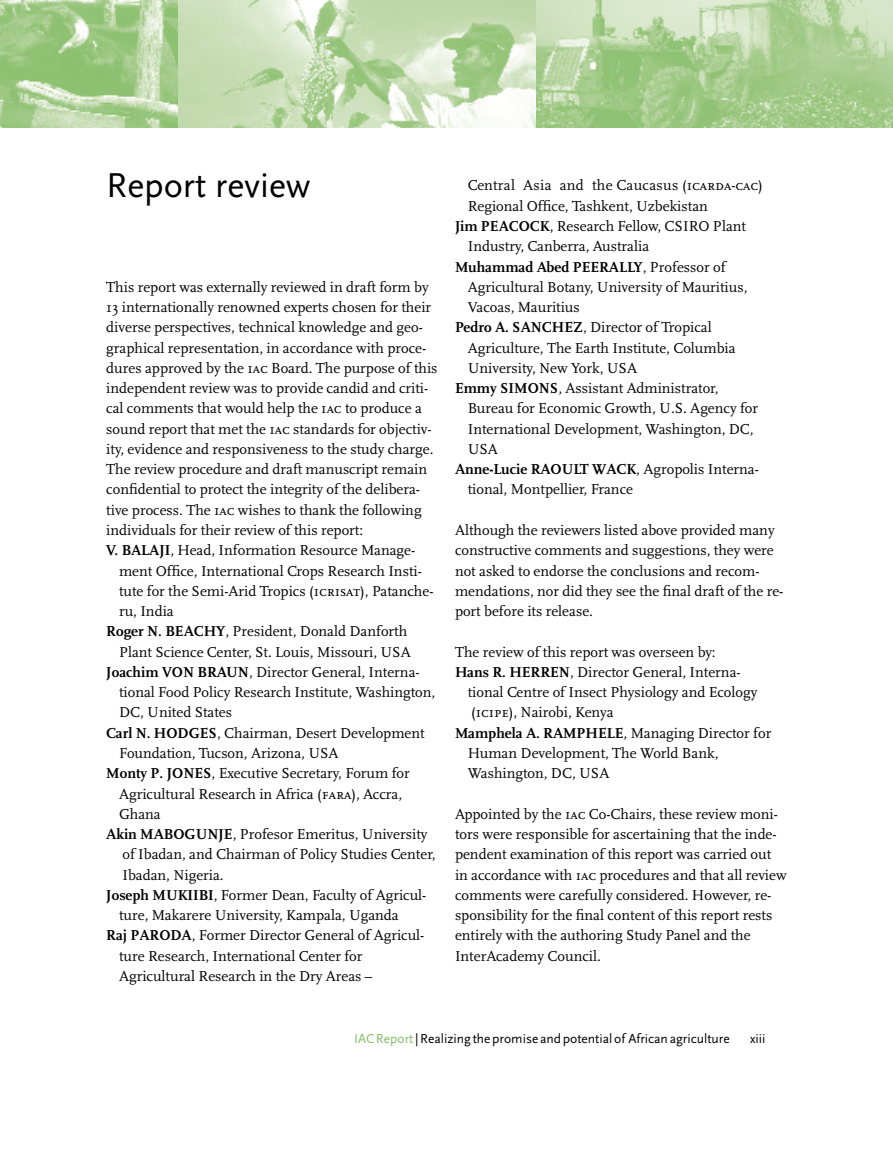
<style>
.page{position:relative;width:893px;height:1149px;background:#fff}
.page>*{position:absolute;margin:0;border:0;box-sizing:border-box;transform-origin:0 0}
.kop_1{font:36px "Scala Sans";color:#000}
.body_omgekeerd_inspringen{font:15px/20.2px "Scala";color:#000}
.bodytekst_zi{font:15px/20.2px "Scala";color:#000}
.t1{font:13.5px "Scala Sans";color:#000}
.s1{font-family:"Scala Caps"}
.s2{font-weight:700}
.s3{color:#85bd68}
</style>
<div class="page">
<img style="left:0;top:0;width:893px;height:128px">
<p class="kop_1" style="left:106px;top:166px;width:205px">Report review</p>
<p class="bodytekst_zi" style="left:106px;top:277px;width:333px">This report was externally reviewed in draft form by 13 internationally renowned experts chosen for their diverse perspectives, technical knowledge and geo&shy;graphical representation, in accordance with proce&shy;dures approved by the <span class="s1">iac</span> Board. The purpose of this independent review was to provide candid and criti&shy;cal comments that would help the <span class="s1">iac</span> to produce a sound report that met the <span class="s1">iac</span> standards for objectiv&shy;ity, evidence and responsiveness to the study charge.<br>The review procedure and draft manuscript remain confidential to protect the integrity of the delibera&shy;tive process. The <span class="s1">iac</span> wishes to thank the following individuals for their review of this report:</p>
<p class="body_omgekeerd_inspringen" style="left:119px;top:540px;width:316px;text-indent:-13px"><span class="s2">V. BALAJI</span>, Head, Information Resource Manage&shy;ment Office, International Crops Research Insti&shy;tute for the Semi-Arid Tropics (<span class="s1">icrisat</span>), Patanche&shy;ru, India</p>
<p class="body_omgekeerd_inspringen" style="left:106px;top:621px;width:306px;text-align:right"><span class="s2">Roger N. BEACHY</span>, President, Donald Danforth<br>Plant Science Center, St. Louis, Missouri, USA</p>
<p class="body_omgekeerd_inspringen" style="left:119px;top:662px;width:318px;text-indent:-13px"><span class="s2">Joachim VON BRAUN</span>, Director General, Interna&shy;tional Food Policy Research Institute, Washington,<br>DC, United States</p>
<p class="body_omgekeerd_inspringen" style="left:119px;top:722px;width:307px;text-indent:-13px"><span class="s2">Carl N. HODGES</span>, Chairman, Desert Development<br>Foundation, Tucson, Arizona, USA</p>
<p class="body_omgekeerd_inspringen" style="left:119px;top:763px;width:292px;text-indent:-13px"><span class="s2">Monty P. JONES</span>, Executive Secretary, Forum for<br>Agricultural Research in Africa (<span class="s1">fara</span>), Accra,<br>Ghana</p>
<p class="body_omgekeerd_inspringen" style="left:122px;top:824px;width:315px;text-indent:-16px"><span class="s2">Akin MABOGUNJE</span>, Profesor Emeritus, University of Ibadan, and Chairman of Policy Studies Center,<br>Ibadan, Nigeria.</p>
<p class="body_omgekeerd_inspringen" style="left:119px;top:884px;width:309px;text-indent:-13px"><span class="s2">Joseph MUKIIBI</span>, Former Dean, Faculty of Agricul&shy;ture, Makarere University, Kampala, Uganda</p>
<p class="body_omgekeerd_inspringen" style="left:119px;top:925px;width:307px;text-indent:-13px"><span class="s2">Raj PARODA</span>, Former Director General of Agricul&shy;ture Research, International Center for</p>
<p class="body_omgekeerd_inspringen" style="left:119px;top:965px;width:255px">Agricultural Research in the Dry Areas –</p>
<p class="body_omgekeerd_inspringen" style="left:468px;top:176px;width:296px">Central Asia and the Caucasus (<span class="s1">icarda</span>-<span class="s1">cac</span>)<br>Regional Office, Tashkent, Uzbekistan</p>
<p class="body_omgekeerd_inspringen" style="left:468px;top:216px;width:280px;text-indent:-13px"><span class="s2">Jim PEACOCK</span>, Research Fellow, CSIRO Plant<br>Industry, Canberra, Australia</p>
<p class="body_omgekeerd_inspringen" style="left:468px;top:257px;width:281px;text-indent:-13px"><span class="s2">Muhammad Abed PEERALLY</span>, Professor of<br>Agricultural Botany, University of Mauritius,<br>Vacoas, Mauritius</p>
<p class="body_omgekeerd_inspringen" style="left:468px;top:317px;width:269px;text-indent:-13px"><span class="s2">Pedro A. SANCHEZ</span>, Director of Tropical<br>Agriculture, The Earth Institute, Columbia<br>University, New York, USA</p>
<p class="body_omgekeerd_inspringen" style="left:468px;top:378px;width:292px;text-indent:-13px"><span class="s2">Emmy SIMONS</span>, Assistant Administrator, Bureau for Economic Growth, U.S. Agency for International Development, Washington, DC, USA</p>
<p class="body_omgekeerd_inspringen" style="left:468px;top:459px;width:293px;text-indent:-13px"><span class="s2">Anne-Lucie RAOULT WACK</span>, Agropolis Interna&shy;tional, Montpellier, France</p>
<p class="bodytekst_zi" style="left:455px;top:520px;width:330px">Although the reviewers listed above provided many constructive comments and suggestions, they were not asked to endorse the conclusions and recom&shy;mendations, nor did they see the final draft of the re&shy;port before its release.</p>
<p class="bodytekst_zi" style="left:455px;top:641px;width:262px">The review of this report was overseen by:</p>
<p class="body_omgekeerd_inspringen" style="left:468px;top:662px;width:291px;text-indent:-13px"><span class="s2">Hans R. HERREN</span>, Director General, Interna&shy;tional Centre of Insect Physiology and Ecology (<span class="s1">icipe</span>), Nairobi, Kenya</p>
<p class="body_omgekeerd_inspringen" style="left:468px;top:722px;width:305px;text-indent:-13px"><span class="s2">Mamphela A. RAMPHELE</span>, Managing Director for<br>Human Development, The World Bank,<br>Washington, DC, USA</p>
<p class="bodytekst_zi" style="left:455px;top:803px;width:333px">Appointed by the <span class="s1">iac</span> Co-Chairs, these review moni&shy;tors were responsible for ascertaining that the inde&shy;pendent examination of this report was carried out in accordance with <span class="s1">iac</span> procedures and that all review comments were carefully considered. However, re&shy;sponsibility for the final content of this report rests entirely with the authoring Study Panel and the</p>
<p class="bodytekst_zi" style="left:455px;top:945px;width:147px">InterAcademy Council.</p>
<p class="t1" style="left:354px;top:1030px;width:377px"><span class="s3">IAC Report</span>| Realizing the promise and potential of African agriculture</p>
<p class="t1" style="left:750px;top:1030px;width:17px">xiii</p>
</div>
